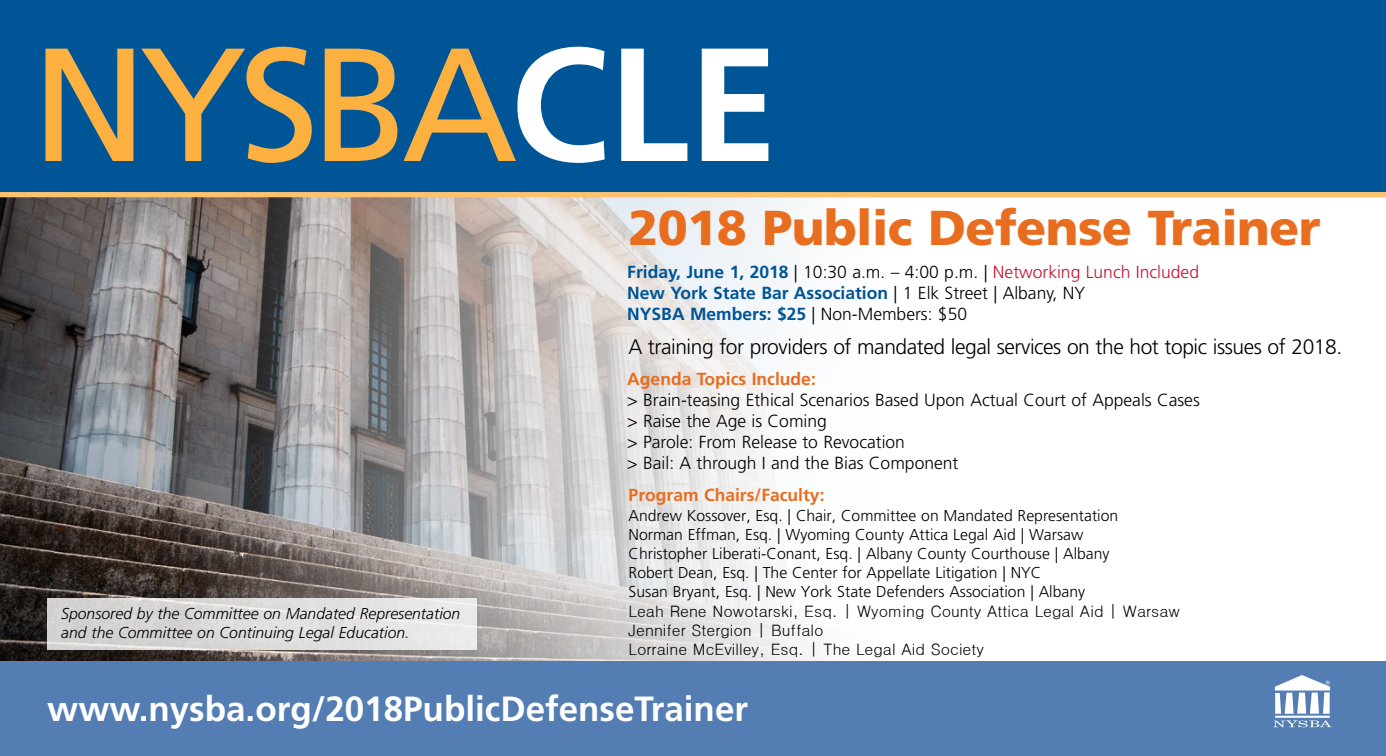
<style>
.page{position:relative;width:1386px;height:756px;background:#fff}
.page>*{position:absolute;margin:0;border:0;box-sizing:border-box;transform-origin:0 0}
.t1{font:161px "Frutiger";letter-spacing:-.05em;color:#fbb040}
.t2{font:900 49px "Frutiger";letter-spacing:-.01em;color:#e86d1f}
.t3{font:700 35px "Frutiger";color:#fff}
.t4{font:300 21px "Frutiger";letter-spacing:-.02em;color:#000}
.t5{font:300 17.5px/21px "Frutiger";color:#000}
.t6{font:700 17.5px/21px "Frutiger";color:#005596}
.t7{font:700 17.5px "Frutiger";color:#e86d1f}
.t8{font:300 15.75px/18.9px "Frutiger";color:#000}
.t9{font:15.75px/18.9px "Dotum";color:#000}
.t10{font:italic 300 15.75px/18.9px "Frutiger";color:#000}
.s1{font-weight:700;color:#fff}
.s2{font-weight:300;color:#000}
.s3{font-weight:300;color:#c41230}
</style>
<div class="page">
<img style="left:0;top:197px;width:878px;height:465px">
<div style="left:0;top:0;width:1386px;height:193px;background:#005596"></div>
<div style="left:0;top:192px;width:1386px;height:5px;background:#fdc271"></div>
<div style="left:0;top:662px;width:1386px;height:94px;background:#537db3"></div>
<svg style="left:1273px;top:720px;width:59px;height:7px"></svg>
<hr style="left:1275px;top:716px;width:55px;height:2px;background:#fff">
<svg style="left:1275px;top:675px;width:55px;height:39px"></svg>
<div style="left:47px;top:598px;width:430px;height:52px;background:linear-gradient(to right,#d1d0cf,#ecebea)"></div>
<h1 class="t1" style="left:31px;top:10px;width:748px">NYSBA<span class="s1">CLE</span></h1>
<p class="t10" style="left:61px;top:605px;width:401px">Sponsored by the Committee on Mandated Representation and the Committee on Continuing Legal Education.</p>
<h2 class="t2" style="left:628px;top:199px;width:694px">2018 Public Defense Trainer</h2>
<p class="t6" style="left:627px;top:261px;width:573px">Friday, June 1, 2018 <span class="s2">| 10:30 a.m. – 4:00 p.m. |</span> <span class="s3">Networking Lunch Included<br></span>New York State Bar Association <span class="s2">| 1 Elk Street | Albany, NY<br></span>NYSBA Members: $25 <span class="s2">| Non-Members: $50</span></p>
<h3 class="t4" style="left:628px;top:335px;width:715px">A training for providers of mandated legal services on the hot topic issues of 2018.</h3>
<p class="t7" style="left:627px;top:369px;width:190px">Agenda Topics Include:</p>
<p class="t5" style="left:627px;top:390px;width:574px">&gt; Brain-teasing Ethical Scenarios Based Upon Actual Court of Appeals Cases &gt; Raise the Age is Coming<br>&gt; Parole: From Release to Revocation<br>&gt; Bail: A through I and the Bias Component</p>
<p class="t7" style="left:629px;top:485px;width:197px">Program Chairs/Faculty:</p>
<p class="t8" style="left:629px;top:506px;width:491px">Andrew Kossover, Esq. | Chair, Committee on Mandated Representation Norman Effman, Esq. | Wyoming County Attica Legal Aid | Warsaw Christopher Liberati-Conant, Esq. | Albany County Courthouse | Albany Robert Dean, Esq. | The Center for Appellate Litigation | NYC<br>Susan Bryant, Esq. | New York State Defenders Association | Albany</p>
<p class="t9" style="left:629px;top:602px;width:553px">Leah Rene Nowotarski, Esq. | Wyoming County Attica Legal Aid | Warsaw<br>Jennifer Stergion | Buffalo<br>Lorraine McEvilley, Esq. | The Legal Aid Society</p>
<h3 class="t3" style="left:47px;top:688px;width:702px">www.nysba.org/2018PublicDefenseTrainer</h3>
</div>
